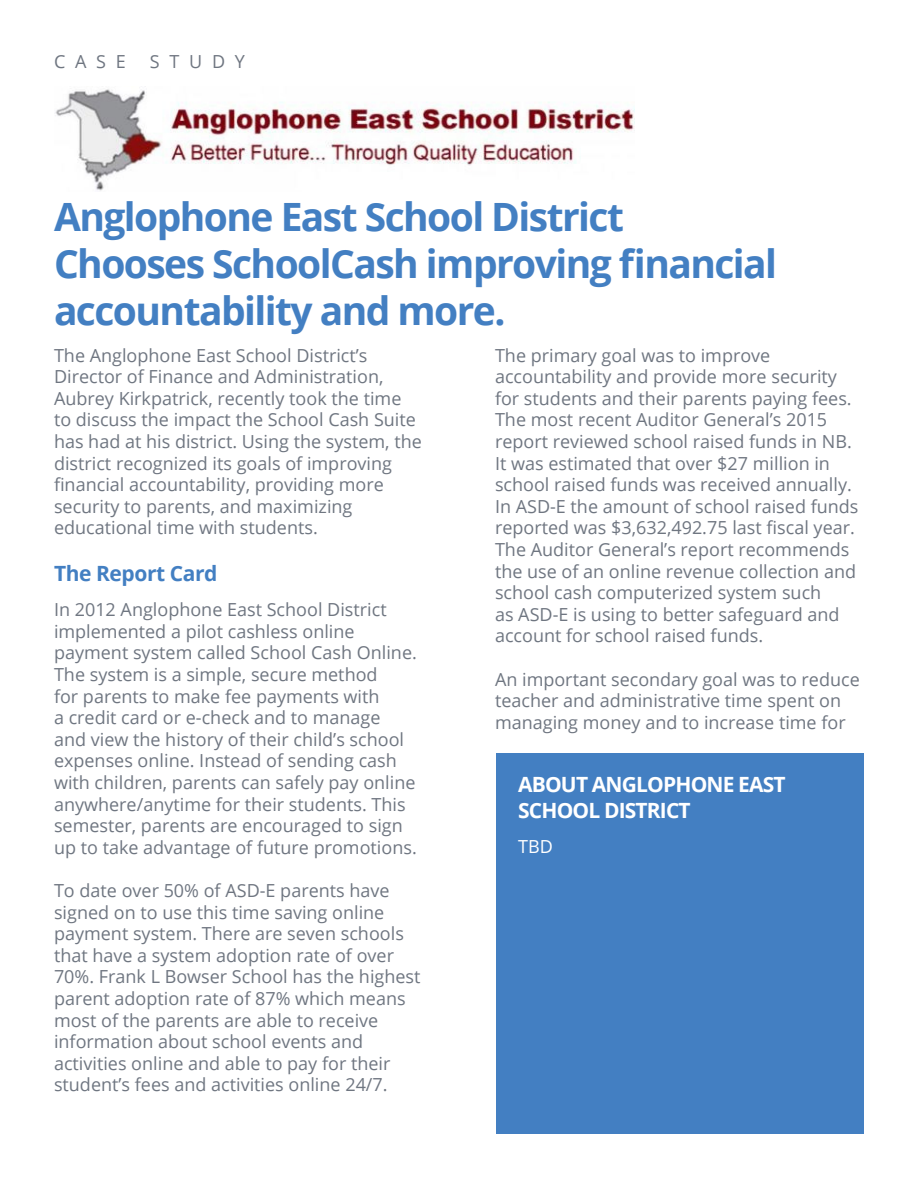
<style>
.page{position:relative;width:918px;height:1188px;background:#fff}
.page>*{position:absolute;margin:0;border:0;box-sizing:border-box;transform-origin:0 0}
.t1{font:700 39px/46.8px "Open Sans";letter-spacing:-.04em;color:#437fc2}
.t2{font:700 21px/25.2px "Open Sans";letter-spacing:-.04em;color:#fff}
.t3{font:700 21px "Open Sans";letter-spacing:-.02em;color:#437fc2}
.t4{font:18px/21.6px "Open Sans";color:#6f7681}
.t5{font:18px "Open Sans";color:#fff}
</style>
<div class="page">
<div style="left:497px;top:754px;width:367px;height:380px;background:#437fc2"></div>
<img style="left:55px;top:89px;width:579px;height:102px">
<p class="t4" style="left:54px;top:52px;width:73px">CASE</p>
<p class="t4" style="left:150px;top:52px;width:97px">STUDY</p>
<h1 class="t1" style="left:54px;top:198px;width:725px">Anglophone East School District<br>Chooses SchoolCash improving financial accountability and more.</h1>
<p class="t4" style="left:54px;top:346px;width:369px">The Anglophone East School District’s Director of Finance and Administration, Aubrey Kirkpatrick, recently took the time to discuss the impact the School Cash Suite has had at his district. Using the system, the district recognized its goals of improving financial accountability, providing more security to parents, and maximizing educational time with students.</p>
<p class="t3" style="left:54px;top:565px;width:165px">The Report Card</p>
<p class="t4" style="left:54px;top:601px;width:364px">In 2012 Anglophone East School District implemented a pilot cashless online payment system called School Cash Online.<br>The system is a simple, secure method<br>for parents to make fee payments with<br>a credit card or e-check and to manage and view the history of their child’s school expenses online. Instead of sending cash with children, parents can safely pay online anywhere/anytime for their students. This semester, parents are encouraged to sign up to take advantage of future promotions.</p>
<p class="t4" style="left:54px;top:882px;width:368px">To date over 50% of ASD-E parents have signed on to use this time saving online payment system. There are seven schools that have a system adoption rate of over 70%. Frank L Bowser School has the highest parent adoption rate of 87% which means most of the parents are able to receive information about school events and activities online and able to pay for their student’s fees and activities online 24/7.</p>
<p class="t4" style="left:495px;top:346px;width:365px">The primary goal was to improve accountability and provide more security for students and their parents paying fees.<br>The most recent Auditor General’s 2015 report reviewed school raised funds in NB.<br>It was estimated that over $27 million in school raised funds was received annually.<br>In ASD-E the amount of school raised funds reported was $3,632,492.75 last fiscal year.<br>The Auditor General’s report recommends the use of an online revenue collection and school cash computerized system such<br>as ASD-E is using to better safeguard and account for school raised funds.</p>
<p class="t4" style="left:495px;top:670px;width:366px">An important secondary goal was to reduce teacher and administrative time spent on managing money and to increase time for</p>
<p class="t2" style="left:518px;top:774px;width:269px">ABOUT ANGLOPHONE EAST<br>SCHOOL DISTRICT</p>
<p class="t5" style="left:518px;top:839px;width:36px">TBD</p>
</div>
